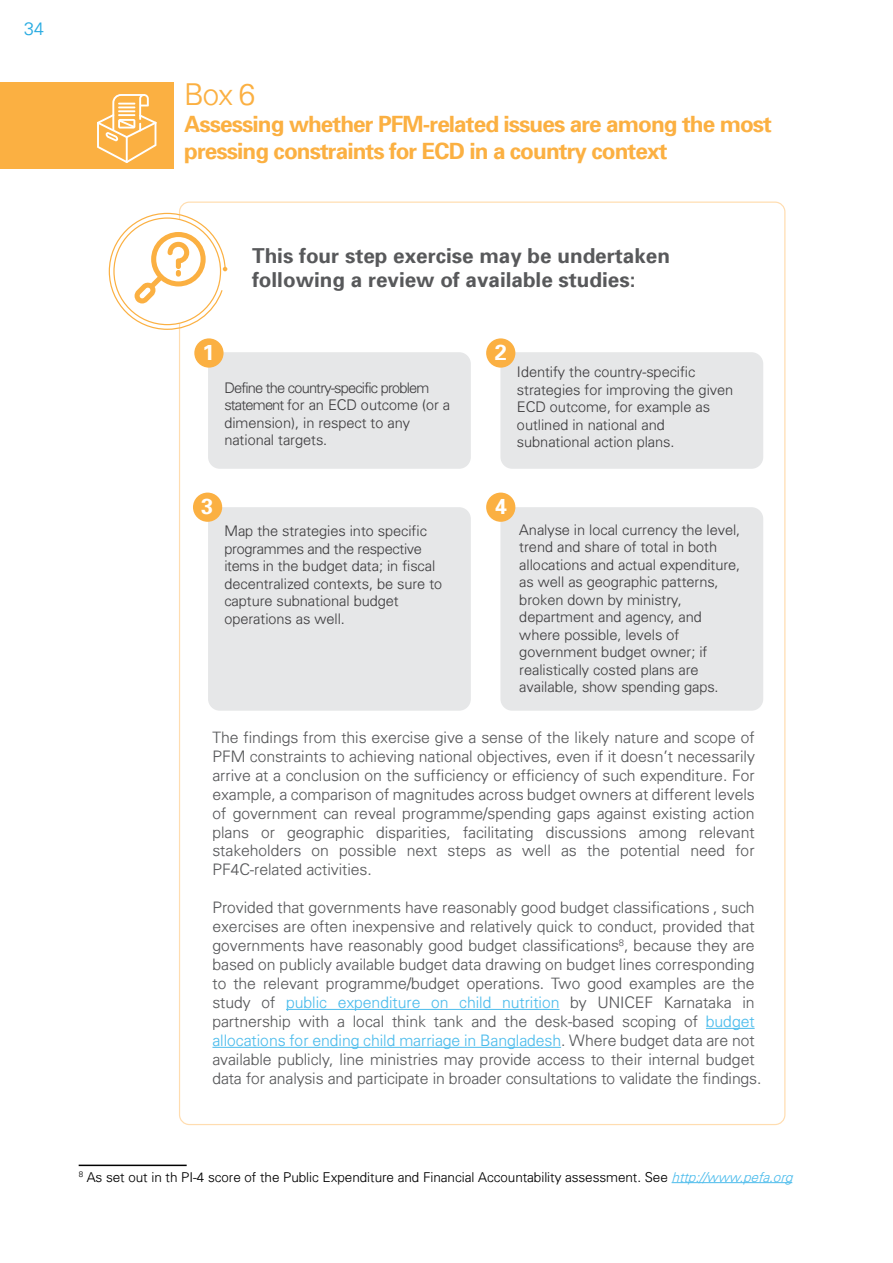
<style>
.page{position:relative;width:893px;height:1263px;background:#fff}
.page>*{position:absolute;margin:0;border:0;box-sizing:border-box;transform-origin:0 0}
.t1{font:300 30px "Univers";color:#fbb042}
.t2{font:700 22.5px/27px "Univers 65";letter-spacing:-.04em;color:#fbb042}
.t3{font:700 21.9px "Univers 65";color:#fff}
.t4{font:700 20.7px/24.8px "Univers 65";color:#58595b}
.t5{font:300 18px "Univers";color:#2aace2}
.t6{font:300 15.75px/18.9px "Univers";color:#58595b;text-align:justify}
.t7{font:300 14.55px/17.5px "Univers";color:#414042}
.t8{font:300 13.5px "Univers";color:#000}
.s1{color:#4cbcec}
.s2{font-style:italic;color:#4cbcec}
</style>
<div class="page">
<hr style="left:79px;top:1164px;width:108px;height:2px;background:#000">
<hr style="left:672px;top:1182px;width:120px;height:1px;background:#4cbcec">
<div style="left:0;top:82px;width:174px;height:87px;background:#fbb042"></div>
<svg style="left:97px;top:94px;width:60px;height:69px"></svg>
<hr style="left:286px;top:1009px;width:273px;height:1px;background:#4cbcec">
<hr style="left:706px;top:1028px;width:49px;height:1px;background:#4cbcec">
<hr style="left:212px;top:1047px;width:349px;height:1px;background:#4cbcec">
<div style="left:500px;top:352px;width:263px;height:117px;background:#e6e7e8;border-radius:12px"></div>
<div style="left:208px;top:352px;width:263px;height:117px;background:#e6e7e8;border-radius:12px"></div>
<div style="left:500px;top:507px;width:263px;height:204px;background:#e6e7e8;border-radius:12px"></div>
<div style="left:208px;top:507px;width:263px;height:204px;background:#e6e7e8;border-radius:12px"></div>
<svg style="left:108px;top:212px;width:119px;height:118px"></svg>
<div style="left:194px;top:338px;width:30px;height:30px;background:#fbb042;border-radius:50%"></div>
<div style="left:486px;top:338px;width:29px;height:30px;background:#fbb042;border-radius:50%"></div>
<div style="left:193px;top:493px;width:29px;height:29px;background:#fbb042;border-radius:50%"></div>
<div style="left:486px;top:493px;width:29px;height:29px;background:#fbb042;border-radius:50%"></div>
<p class="t5" style="left:24px;top:18px;width:21px">34</p>
<h1 class="t1" style="left:184px;top:76px;width:73px">Box 6</h1>
<h2 class="t2" style="left:184px;top:109px;width:589px">Assessing whether PFM-related issues are among the most pressing constraints for ECD in a country context</h2>
<h3 class="t4" style="left:252px;top:242px;width:419px">This four step exercise may be undertaken following a review of available studies:</h3>
<h3 class="t3" style="left:203px;top:338px;width:14px">1</h3>
<h3 class="t3" style="left:495px;top:338px;width:14px">2</h3>
<p class="t7" style="left:224px;top:379px;width:227px">Define the country-specific problem statement for an ECD outcome (or a dimension), in respect to any national targets.</p>
<p class="t7" style="left:517px;top:363px;width:218px">Identify the country-specific strategies for improving the given<br>ECD outcome, for example as outlined in national and subnational action plans.</p>
<h3 class="t3" style="left:201px;top:492px;width:14px">3</h3>
<h3 class="t3" style="left:495px;top:492px;width:14px">4</h3>
<p class="t7" style="left:224px;top:522px;width:219px">Map the strategies into specific programmes and the respective items in the budget data; in fiscal decentralized contexts, be sure to capture subnational budget operations as well.</p>
<p class="t7" style="left:519px;top:521px;width:222px">Analyse in local currency the level, trend and share of total in both allocations and actual expenditure, as well as geographic patterns, broken down by ministry, department and agency, and where possible, levels of government budget owner; if realistically costed plans are available, show spending gaps.</p>
<p class="t6" style="left:212px;top:727px;width:544px">The findings from this exercise give a sense of the likely nature and scope of PFM constraints to achieving national objectives, even if it doesn’t necessarily arrive at a conclusion on the sufficiency or efficiency of such expenditure. For example, a comparison of magnitudes across budget owners at different levels of government can reveal programme/spending gaps against existing action plans or geographic disparities, facilitating discussions among relevant stakeholders on possible next steps as well as the potential need for PF4C-related activities.</p>
<p class="t6" style="left:212px;top:898px;width:550px;text-align:left">Provided that governments have reasonably good budget classifications , such exercises are often inexpensive and relatively quick to conduct, provided that governments have reasonably good budget classifications<sup>8</sup>, because they are based on publicly available budget data drawing on budget lines corresponding to the relevant programme/budget operations. Two good examples are the study of <span class="s1">public expenditure on child nutrition</span> by UNICEF Karnataka in partnership with a local think tank and the desk-based scoping of <span class="s1">budget allocations for ending child marriage in Bangladesh</span>. Where budget data are not available publicly, line ministries may provide access to their internal budget data for analysis and participate in broader consultations to validate the findings.</p>
<p class="t8" style="left:79px;top:1168px;width:715px"><sup>8</sup> As set out in th PI-4 score of the Public Expenditure and Financial Accountability assessment. See <span class="s2">http://www.pefa.org</span></p>
</div>
